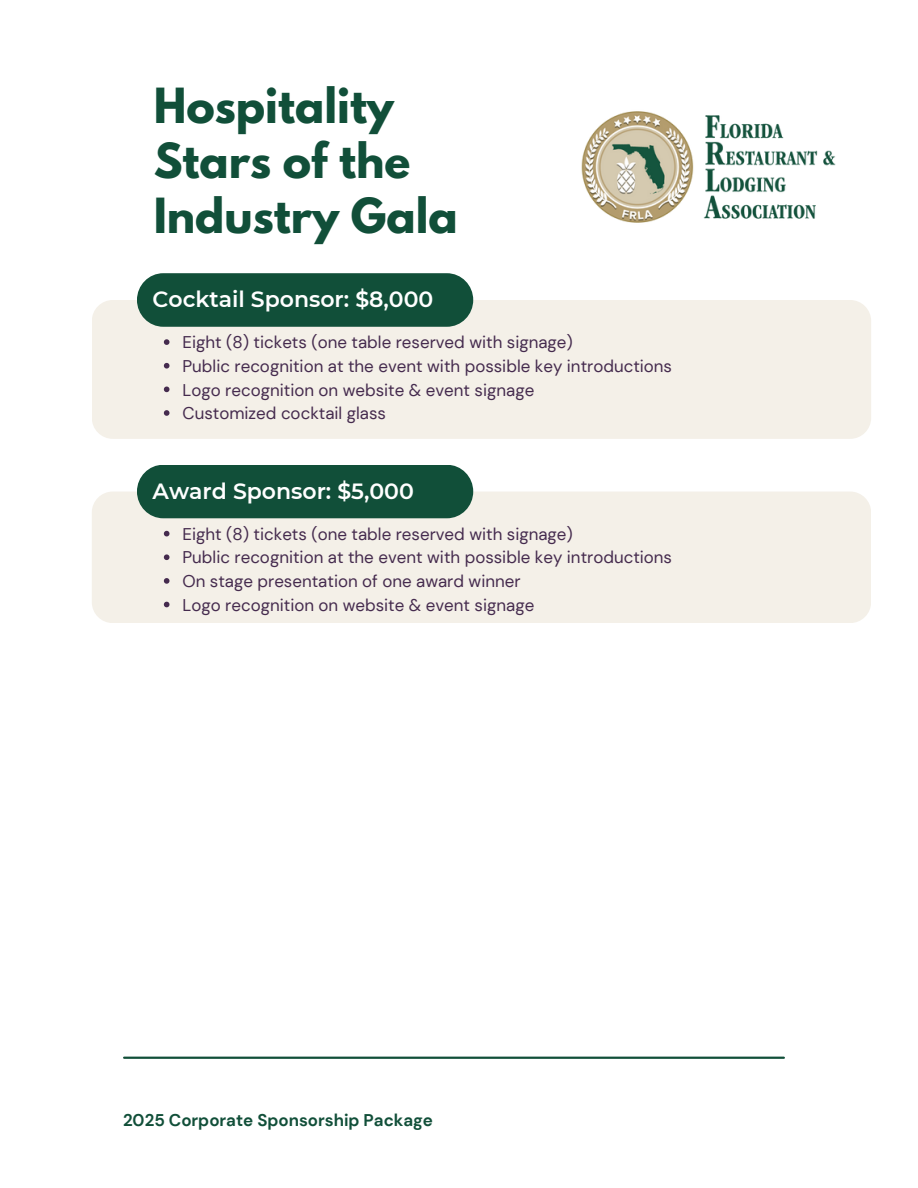
<style>
.page{position:relative;width:918px;height:1188px;background:#fff}
.page>*{position:absolute;margin:0;border:0;box-sizing:border-box;transform-origin:0 0}
.t1{font:700 42.9px/55.2px "League Spartan";color:#114f39}
.t2{font:600 22.05px "Montserrat";color:#fff}
.t3{font:16.95px "DM Sans";color:#452b4e}
.t4{font:700 16.95px "DM Sans";color:#114f39}
</style>
<div class="page">
<img style="left:581px;top:111px;width:255px;height:112px">
<div style="left:92px;top:300px;width:779px;height:139px;background:#f4f0e8;border-radius:21px"></div>
<div style="left:137px;top:273px;width:336px;height:54px;background:#114f39;border-radius:27px"></div>
<svg style="left:164px;top:339px;width:5px;height:6px"></svg>
<svg style="left:164px;top:363px;width:5px;height:6px"></svg>
<svg style="left:164px;top:387px;width:5px;height:5px"></svg>
<svg style="left:164px;top:410px;width:5px;height:6px"></svg>
<hr style="left:124px;top:1057px;width:660px;height:2px;background:#114f39">
<div style="left:92px;top:492px;width:779px;height:131px;background:#f4f0e8;border-radius:21px"></div>
<div style="left:137px;top:465px;width:336px;height:53px;background:#114f39;border-radius:27px"></div>
<svg style="left:164px;top:531px;width:5px;height:5px"></svg>
<svg style="left:164px;top:554px;width:5px;height:6px"></svg>
<svg style="left:164px;top:578px;width:5px;height:6px"></svg>
<svg style="left:164px;top:602px;width:5px;height:5px"></svg>
<h1 class="t1" style="left:154px;top:83px;width:306px">Hospitality<br>Stars of the<br>Industry Gala</h1>
<p class="t2" style="left:153px;top:286px;width:282px">Cocktail Sponsor: $8,000</p>
<h2 class="t3" style="left:183px;top:331px;width:392px">Eight (8) tickets (one table reserved with signage)</h2>
<p class="t3" style="left:183px;top:355px;width:491px">Public recognition at the event with possible key introductions</p>
<p class="t3" style="left:183px;top:379px;width:353px">Logo recognition on website &amp; event signage</p>
<p class="t3" style="left:183px;top:402px;width:205px">Customized cocktail glass</p>
<h2 class="t2" style="left:153px;top:477px;width:263px">Award Sponsor: $5,000</h2>
<p class="t3" style="left:183px;top:523px;width:392px">Eight (8) tickets (one table reserved with signage)</p>
<p class="t3" style="left:183px;top:547px;width:491px">Public recognition at the event with possible key introductions</p>
<p class="t3" style="left:183px;top:570px;width:340px">On stage presentation of one award winner</p>
<p class="t3" style="left:183px;top:594px;width:353px">Logo recognition on website &amp; event signage</p>
<p class="t4" style="left:123px;top:1109px;width:311px">2025 Corporate Sponsorship Package</p>
</div>
